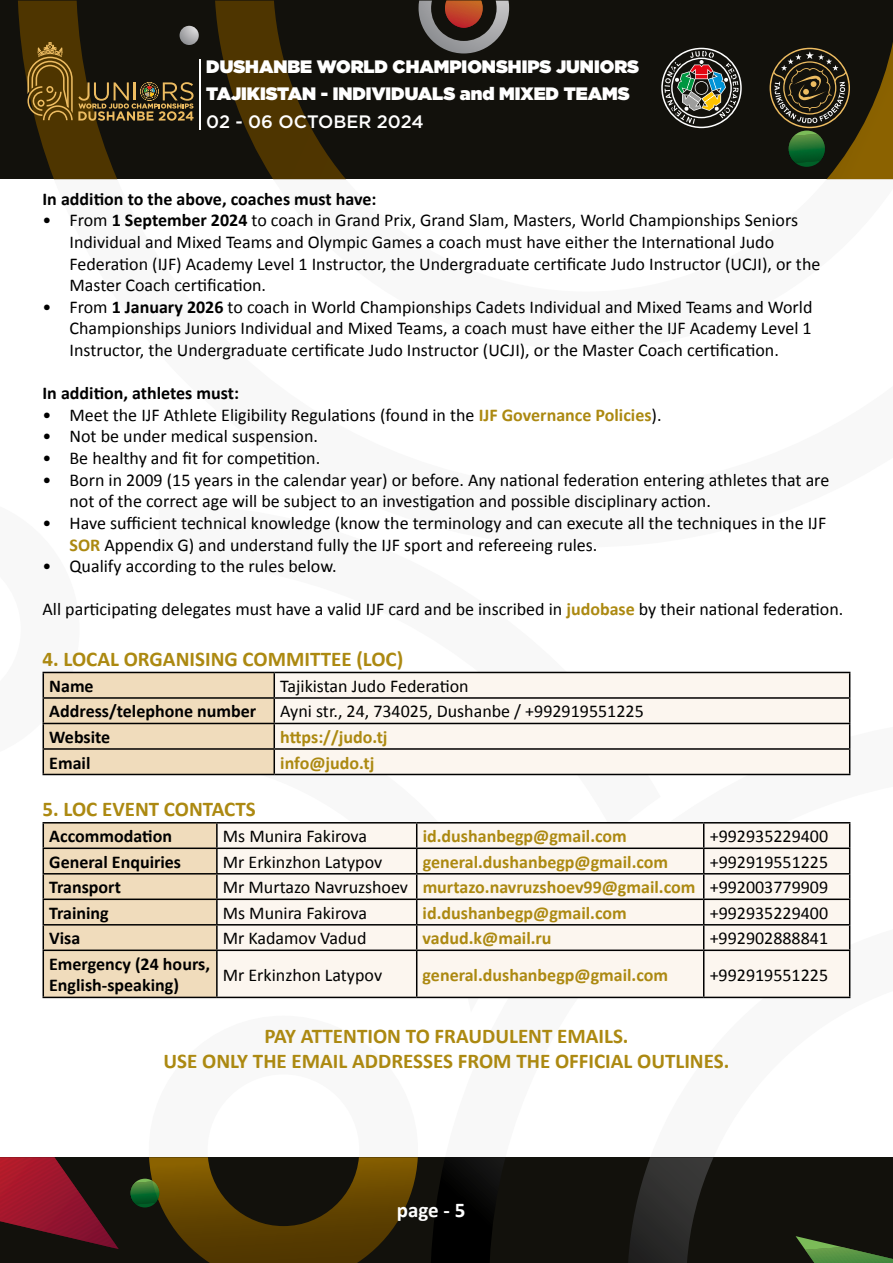
<style>
.page{position:relative;width:893px;height:1263px;background:#fff}
.page>*{position:absolute;margin:0;border:0;box-sizing:border-box;transform-origin:0 0}
.t1{font:700 21px/25.2px "Calibri";color:#ac8911;text-align:center}
.t2{font:700 21px "Calibri";color:#fff}
.t3{font:18px/21.6px "Calibri";color:#000}
.t4{font:700 18px/21.6px "Calibri";color:#000}
.t5{font:700 18px "Calibri";color:#ac8911}
.t6{font:900 18px/27.6px "Gotham";color:#fff}
.t7{font:500 18px "Gotham";color:#fff}
.s1{font-weight:700}
.s2{font-weight:700;color:#ac8911}
</style>
<div class="page">
<svg style="left:42px;top:179px;width:38px;height:820px"></svg>
<div style="left:0;top:1157px;width:893px;height:106px;background:#12110c"></div>
<svg style="left:431px;top:1157px;width:283px;height:106px"></svg>
<svg style="left:0;top:1157px;width:119px;height:92px"></svg>
<svg style="left:130px;top:1157px;width:288px;height:106px"></svg>
<svg style="left:796px;top:1236px;width:97px;height:27px"></svg>
<div style="left:0;top:1px;width:893px;height:178px;background:#12110c"></div>
<svg style="left:18px;top:1px;width:875px;height:178px"></svg>
<hr style="left:200px;top:59px;width:1px;height:71px;background:#fff">
<svg style="left:27px;top:42px;width:167px;height:79px"></svg>
<svg style="left:661px;top:48px;width:81px;height:80px"></svg>
<svg style="left:770px;top:48px;width:80px;height:119px"></svg>
<div style="left:275px;top:673px;width:574px;height:101px;background:#fcf6ef"></div>
<hr style="left:274px;top:672px;width:576px;height:1px;background:#000">
<hr style="left:274px;top:697px;width:576px;height:2px;background:#000">
<hr style="left:274px;top:723px;width:576px;height:1px;background:#000">
<hr style="left:274px;top:748px;width:576px;height:2px;background:#000">
<svg style="left:43px;top:672px;width:232px;height:102px"></svg>
<svg style="left:849px;top:673px;width:1px;height:101px"></svg>
<hr style="left:43px;top:774px;width:231px;height:1px;background:#000">
<hr style="left:274px;top:774px;width:576px;height:1px;background:#000">
<div style="left:218px;top:823px;width:631px;height:174px;background:#fcf6ef"></div>
<hr style="left:43px;top:822px;width:174px;height:1px;background:#000">
<hr style="left:217px;top:822px;width:200px;height:1px;background:#000">
<hr style="left:216px;top:823px;width:2px;height:24px;background:#000">
<hr style="left:417px;top:822px;width:287px;height:1px;background:#000">
<hr style="left:704px;top:822px;width:146px;height:1px;background:#000">
<hr style="left:217px;top:847px;width:200px;height:2px;background:#000">
<hr style="left:216px;top:849px;width:2px;height:24px;background:#000">
<hr style="left:417px;top:847px;width:287px;height:2px;background:#000">
<hr style="left:704px;top:847px;width:146px;height:2px;background:#000">
<hr style="left:217px;top:873px;width:200px;height:1px;background:#000">
<hr style="left:216px;top:874px;width:2px;height:24px;background:#000">
<hr style="left:417px;top:873px;width:287px;height:1px;background:#000">
<hr style="left:704px;top:873px;width:146px;height:1px;background:#000">
<hr style="left:217px;top:898px;width:200px;height:2px;background:#000">
<hr style="left:216px;top:900px;width:2px;height:24px;background:#000">
<hr style="left:417px;top:898px;width:287px;height:2px;background:#000">
<hr style="left:704px;top:898px;width:146px;height:2px;background:#000">
<svg style="left:43px;top:823px;width:174px;height:174px"></svg>
<hr style="left:217px;top:924px;width:200px;height:1px;background:#000">
<hr style="left:216px;top:925px;width:2px;height:24px;background:#000">
<hr style="left:417px;top:924px;width:287px;height:1px;background:#000">
<svg style="left:416px;top:823px;width:1px;height:126px"></svg>
<hr style="left:704px;top:924px;width:146px;height:1px;background:#000">
<svg style="left:703px;top:823px;width:1px;height:126px"></svg>
<svg style="left:849px;top:823px;width:1px;height:126px"></svg>
<hr style="left:43px;top:949px;width:174px;height:2px;background:#000">
<hr style="left:43px;top:951px;width:1px;height:46px;background:#000">
<hr style="left:217px;top:949px;width:200px;height:2px;background:#000">
<hr style="left:216px;top:951px;width:2px;height:46px;background:#000">
<hr style="left:417px;top:949px;width:287px;height:2px;background:#000">
<hr style="left:416px;top:951px;width:1px;height:46px;background:#000">
<hr style="left:704px;top:949px;width:146px;height:2px;background:#000">
<hr style="left:703px;top:951px;width:1px;height:46px;background:#000">
<hr style="left:849px;top:951px;width:1px;height:46px;background:#000">
<hr style="left:43px;top:997px;width:174px;height:1px;background:#000">
<hr style="left:217px;top:997px;width:200px;height:1px;background:#000">
<hr style="left:417px;top:997px;width:287px;height:1px;background:#000">
<hr style="left:704px;top:997px;width:146px;height:1px;background:#000">
<p class="t6" style="left:206px;top:52px;width:434px">DUSHANBE WORLD CHAMPIONSHIPS JUNIORS<br>TAJIKISTAN - INDIVIDUALS and MIXED TEAMS</p>
<p class="t7" style="left:206px;top:110px;width:219px">02 - 06 OCTOBER 2024</p>
<p class="t4" style="left:43px;top:188px;width:335px">In addition to the above, coaches must have:</p>
<p class="t3" style="left:70px;top:210px;width:752px;text-indent:-27px">• From <span class="s1">1 September 2024</span> to coach in Grand Prix, Grand Slam, Masters, World Championships Seniors Individual and Mixed Teams and Olympic Games a coach must have either the International Judo Federation (IJF) Academy Level 1 Instructor, the Undergraduate certificate Judo Instructor (UCJI), or the Master Coach certification.</p>
<p class="t3" style="left:70px;top:296px;width:744px;text-align:justify;text-indent:-27px">• From <span class="s1">1 January 2026</span> to coach in World Championships Cadets Individual and Mixed Teams and World Championships Juniors Individual and Mixed Teams, a coach must have either the IJF Academy Level 1<br>Instructor, the Undergraduate certificate Judo Instructor (UCJI), or the Master Coach certification.</p>
<p class="t4" style="left:43px;top:382px;width:198px">In addition, athletes must:</p>
<p class="t3" style="left:43px;top:404px;width:621px">• Meet the IJF Athlete Eligibility Regulations (found in the <span class="s2">IJF Governance Policies</span>).</p>
<p class="t3" style="left:43px;top:426px;width:277px">• Not be under medical suspension.</p>
<p class="t3" style="left:43px;top:447px;width:279px">• Be healthy and fit for competition.</p>
<p class="t3" style="left:70px;top:469px;width:761px;text-indent:-27px">• Born in 2009 (15 years in the calendar year) or before. Any national federation entering athletes that are not of the correct age will be subject to an investigation and possible disciplinary action.</p>
<p class="t3" style="left:70px;top:512px;width:758px;text-indent:-27px">• Have sufficient technical knowledge (know the terminology and can execute all the techniques in the IJF<br><span class="s2">SOR</span> Appendix G) and understand fully the IJF sport and refereeing rules.</p>
<p class="t3" style="left:43px;top:555px;width:296px">• Qualify according to the rules below.</p>
<p class="t3" style="left:43px;top:599px;width:802px">All participating delegates must have a valid IJF card and be inscribed in <span class="s2">judobase</span> by their national federation.</p>
<p class="t1" style="left:43px;top:646px;width:362px">4. LOCAL ORGANISING COMMITTEE (LOC)</p>
<p class="t4" style="left:49px;top:675px;width:46px">Name</p>
<p class="t3" style="left:280px;top:675px;width:190px">Tajikistan Judo Federation</p>
<p class="t4" style="left:49px;top:701px;width:209px">Address/telephone number</p>
<p class="t3" style="left:280px;top:701px;width:365px">Ayni str., 24, 734025, Dushanbe / +992919551225</p>
<p class="t4" style="left:49px;top:726px;width:62px">Website</p>
<p class="t5" style="left:280px;top:725px;width:109px">https://judo.tj</p>
<p class="t4" style="left:49px;top:752px;width:43px">Email</p>
<p class="t5" style="left:280px;top:751px;width:96px">info@judo.tj</p>
<p class="t1" style="left:43px;top:796px;width:215px">5. LOC EVENT CONTACTS</p>
<p class="t4" style="left:49px;top:825px;width:124px">Accommodation</p>
<p class="t3" style="left:223px;top:825px;width:146px">Ms Munira Fakirova</p>
<p class="t5" style="left:423px;top:825px;width:206px">id.dushanbegp@gmail.com</p>
<p class="t3" style="left:710px;top:825px;width:120px">+992935229400</p>
<p class="t4" style="left:49px;top:851px;width:133px">General Enquiries</p>
<p class="t3" style="left:223px;top:851px;width:161px">Mr Erkinzhon Latypov</p>
<p class="t5" style="left:423px;top:850px;width:247px">general.dushanbegp@gmail.com</p>
<p class="t3" style="left:710px;top:851px;width:120px">+992919551225</p>
<p class="t4" style="left:49px;top:876px;width:73px">Transport</p>
<p class="t3" style="left:223px;top:876px;width:607px">Mr Murtazo Navruzshoev <span class="s2">murtazo.navruzshoev99@gmail.com</span> +992003779909</p>
<p class="t4" style="left:49px;top:902px;width:61px">Training</p>
<p class="t3" style="left:223px;top:902px;width:146px">Ms Munira Fakirova</p>
<p class="t5" style="left:423px;top:901px;width:206px">id.dushanbegp@gmail.com</p>
<p class="t3" style="left:710px;top:902px;width:120px">+992935229400</p>
<p class="t4" style="left:49px;top:927px;width:33px">Visa</p>
<p class="t3" style="left:223px;top:927px;width:145px">Mr Kadamov Vadud</p>
<p class="t5" style="left:423px;top:927px;width:130px">vadud.k@mail.ru</p>
<p class="t3" style="left:710px;top:927px;width:120px">+992902888841</p>
<p class="t4" style="left:49px;top:953px;width:162px">Emergency (24 hours,<br>English-speaking)</p>
<p class="t3" style="left:223px;top:964px;width:161px">Mr Erkinzhon Latypov</p>
<p class="t5" style="left:423px;top:963px;width:247px">general.dushanbegp@gmail.com</p>
<p class="t3" style="left:710px;top:964px;width:120px">+992919551225</p>
<p class="t1" style="left:164px;top:1023px;width:567px">PAY ATTENTION TO FRAUDULENT EMAILS.<br>USE ONLY THE EMAIL ADDRESSES FROM THE OFFICIAL OUTLINES.</p>
<p class="t2" style="left:397px;top:1197px;width:70px">page - 5</p>
</div>
